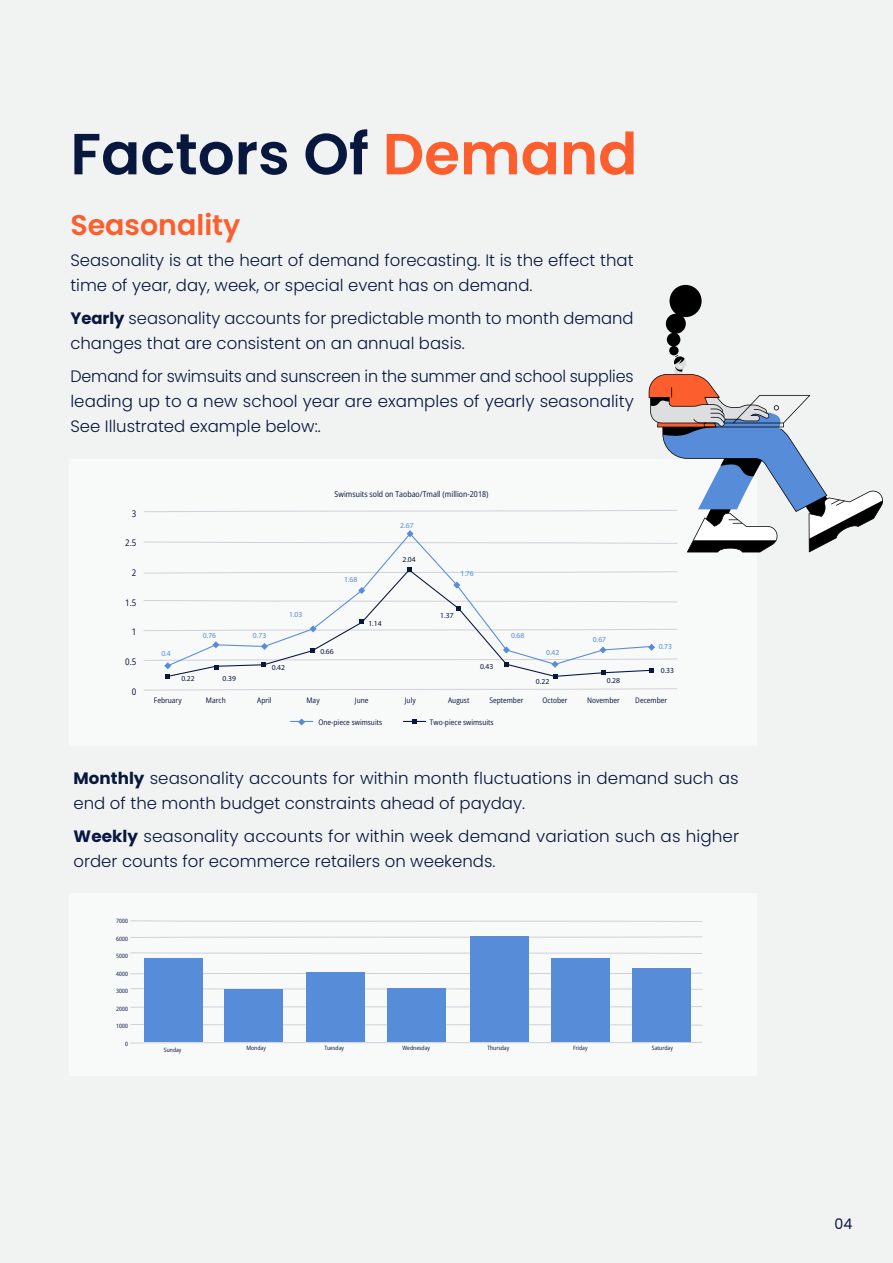
<style>
.page{position:relative;width:893px;height:1263px;background:#f1f2f2}
.page>*{position:absolute;margin:0;border:0;box-sizing:border-box;transform-origin:0 0}
.t1{font:600 57.9px "Poppins";color:#08173d}
.t2{font:600 28.5px "Poppins";color:#fc5e2e}
.t3{font:300 16.5px/24.8px "Poppins";color:#08173d}
.t4{font:14.55px "Poppins";color:#08173d}
.t5{font:semi-condensed 9.15px "Open Sans";color:#08173d}
.t6{font:semi-condensed 8.1px "Open Sans";color:#08173d}
.t7{font:semi-condensed 7.65px "Open Sans";color:#08173d}
.t8{font:7.65px "Myriad Pro";color:#08173d}
.t9{font:7.65px "Myriad Pro";color:#578cd9}
.t10{font:semi-condensed 5.85px "Open Sans";color:#08173d}
.s1{color:#fc5e2e}
.s2{font-weight:700}
</style>
<div class="page">
<div style="left:69px;top:459px;width:688px;height:287px;background:#f8f9f9"></div>
<div style="left:69px;top:893px;width:688px;height:183px;background:#f8f9f9"></div>
<svg style="left:144px;top:688px;width:533px;height:3px"></svg>
<div style="left:669px;top:346px;width:10px;height:9px;background:#000;border-radius:50%"></div>
<div style="left:667px;top:333px;width:13px;height:13px;background:#000;border-radius:50%"></div>
<div style="left:666px;top:314px;width:20px;height:20px;background:#000;border-radius:50%"></div>
<div style="left:669px;top:285px;width:33px;height:32px;background:#000;border-radius:50%"></div>
<svg style="left:290px;top:718px;width:23px;height:7px"></svg>
<svg style="left:144px;top:355px;width:739px;height:197px"></svg>
<svg style="left:403px;top:719px;width:23px;height:5px"></svg>
<svg style="left:143px;top:600px;width:534px;height:3px"></svg>
<svg style="left:144px;top:571px;width:533px;height:3px"></svg>
<svg style="left:143px;top:629px;width:534px;height:2px"></svg>
<svg style="left:143px;top:645px;width:534px;height:34px"></svg>
<svg style="left:166px;top:532px;width:487px;height:36px"></svg>
<svg style="left:166px;top:568px;width:487px;height:110px"></svg>
<svg style="left:130px;top:1041px;width:572px;height:3px"></svg>
<svg style="left:130px;top:1024px;width:572px;height:2px"></svg>
<svg style="left:130px;top:1006px;width:573px;height:2px"></svg>
<svg style="left:130px;top:988px;width:572px;height:2px"></svg>
<svg style="left:130px;top:972px;width:572px;height:3px"></svg>
<svg style="left:130px;top:952px;width:573px;height:2px"></svg>
<svg style="left:130px;top:936px;width:572px;height:2px"></svg>
<svg style="left:130px;top:920px;width:573px;height:2px"></svg>
<div style="left:144px;top:958px;width:59px;height:84px;background:#578cd9"></div>
<div style="left:225px;top:990px;width:58px;height:52px;background:#578cd9"></div>
<div style="left:306px;top:973px;width:58px;height:69px;background:#578cd9"></div>
<div style="left:387px;top:988px;width:58px;height:54px;background:#578cd9"></div>
<div style="left:471px;top:936px;width:58px;height:106px;background:#578cd9"></div>
<div style="left:551px;top:958px;width:58px;height:84px;background:#578cd9"></div>
<div style="left:632px;top:969px;width:58px;height:73px;background:#578cd9"></div>
<p class="t1" style="left:70px;top:120px;width:569px">Factors Of <span class="s1">Demand</span></p>
<p class="t2" style="left:70px;top:208px;width:172px">Seasonality</p>
<p class="t3" style="left:70px;top:248px;width:565px">Seasonality is at the heart of demand forecasting isIt. the effect that time of year, day, week, or special event has on demand.</p>
<p class="t3" style="left:70px;top:306px;width:565px"><span class="s2">Yearly</span> seasonality accounts for predictable month to month demand changes that are consistent on an annual basis.</p>
<p class="t3" style="left:70px;top:364px;width:565px;text-align:justify">Demand for swimsuits and sunscreen in the summer and school supplies leading up to a new school year are examples of yearly seasonality See Illustrated example below:.</p>
<p class="t5" style="left:132px;top:507px;width:6px">3</p>
<p class="t5" style="left:125px;top:537px;width:13px">2.5</p>
<p class="t5" style="left:132px;top:566px;width:6px">2</p>
<p class="t5" style="left:125px;top:596px;width:13px">1.5</p>
<p class="t5" style="left:132px;top:626px;width:6px">1</p>
<p class="t5" style="left:125px;top:655px;width:13px">0.5</p>
<p class="t5" style="left:132px;top:685px;width:6px">0</p>
<p class="t6" style="left:335px;top:488px;width:155px">Swimsuits sold on Taobao/Tmall (million-2018(</p>
<p class="t9" style="left:400px;top:521px;width:15px">2.67</p>
<p class="t8" style="left:402px;top:555px;width:15px">2.04</p>
<p class="t9" style="left:344px;top:575px;width:15px">1.68</p>
<p class="t9" style="left:460px;top:569px;width:15px">1.76</p>
<p class="t9" style="left:289px;top:610px;width:15px">1.03</p>
<p class="t8" style="left:440px;top:611px;width:15px">1.37</p>
<p class="t8" style="left:368px;top:619px;width:15px">1.14</p>
<p class="t9" style="left:203px;top:631px;width:15px">0.76</p>
<p class="t9" style="left:253px;top:631px;width:15px">0.73</p>
<p class="t9" style="left:511px;top:631px;width:15px">0.68</p>
<p class="t9" style="left:161px;top:649px;width:11px">0.4</p>
<p class="t8" style="left:320px;top:647px;width:15px">0.66</p>
<p class="t9" style="left:546px;top:648px;width:15px">0.42</p>
<p class="t8" style="left:272px;top:663px;width:15px">0.42</p>
<p class="t8" style="left:480px;top:662px;width:15px">0.43</p>
<p class="t8" style="left:181px;top:673px;width:15px">0.22</p>
<p class="t8" style="left:223px;top:673px;width:15px">0.39</p>
<p class="t8" style="left:536px;top:677px;width:15px">0.22</p>
<p class="t7" style="left:154px;top:694px;width:29px">February</p>
<p class="t7" style="left:206px;top:694px;width:21px">March</p>
<p class="t7" style="left:257px;top:694px;width:16px">April</p>
<p class="t7" style="left:306px;top:694px;width:15px">May</p>
<p class="t7" style="left:355px;top:694px;width:15px">June</p>
<p class="t7" style="left:405px;top:694px;width:12px">July</p>
<p class="t7" style="left:448px;top:694px;width:23px">August</p>
<p class="t7" style="left:489px;top:694px;width:36px">September</p>
<p class="t7" style="left:542px;top:694px;width:27px">October</p>
<p class="t7" style="left:318px;top:717px;width:65px">One-piece swimsuits</p>
<p class="t7" style="left:430px;top:717px;width:65px">Two-piece swimsuits</p>
<p class="t9" style="left:593px;top:635px;width:15px">0.67</p>
<p class="t8" style="left:607px;top:676px;width:15px">0.28</p>
<p class="t7" style="left:587px;top:694px;width:34px">November</p>
<p class="t9" style="left:659px;top:642px;width:15px">0.73</p>
<p class="t8" style="left:661px;top:666px;width:15px">0.33</p>
<p class="t7" style="left:635px;top:694px;width:33px">December</p>
<p class="t3" style="left:74px;top:766px;width:667px"><span class="s2">Monthly</span> seasonality accounts for within month fluctuations in demand such as end of the month budget constraints ahead of payday.</p>
<p class="t3" style="left:74px;top:824px;width:667px"><span class="s2">Weekly</span> seasonality accounts for within week demand variation such as higher order counts for ecommerce retailers on weekends.</p>
<p class="t10" style="left:116px;top:917px;width:13px">7000</p>
<p class="t10" style="left:116px;top:934px;width:13px">6000</p>
<p class="t10" style="left:116px;top:952px;width:13px">5000</p>
<p class="t10" style="left:116px;top:970px;width:13px">4000</p>
<p class="t10" style="left:116px;top:987px;width:13px">3000</p>
<p class="t10" style="left:116px;top:1005px;width:13px">2000</p>
<p class="t10" style="left:116px;top:1022px;width:13px">1000</p>
<p class="t10" style="left:125px;top:1040px;width:4px">0</p>
<p class="t10" style="left:164px;top:1046px;width:19px">Sunday</p>
<p class="t10" style="left:246px;top:1043px;width:21px">Monday</p>
<p class="t10" style="left:324px;top:1043px;width:21px">Tuesday</p>
<p class="t10" style="left:402px;top:1043px;width:29px">Wednesday</p>
<p class="t10" style="left:487px;top:1043px;width:23px">Thursday</p>
<p class="t10" style="left:573px;top:1043px;width:16px">Friday</p>
<p class="t10" style="left:652px;top:1043px;width:23px">Saturday</p>
<p class="t4" style="left:834px;top:1215px;width:19px">04</p>
</div>
